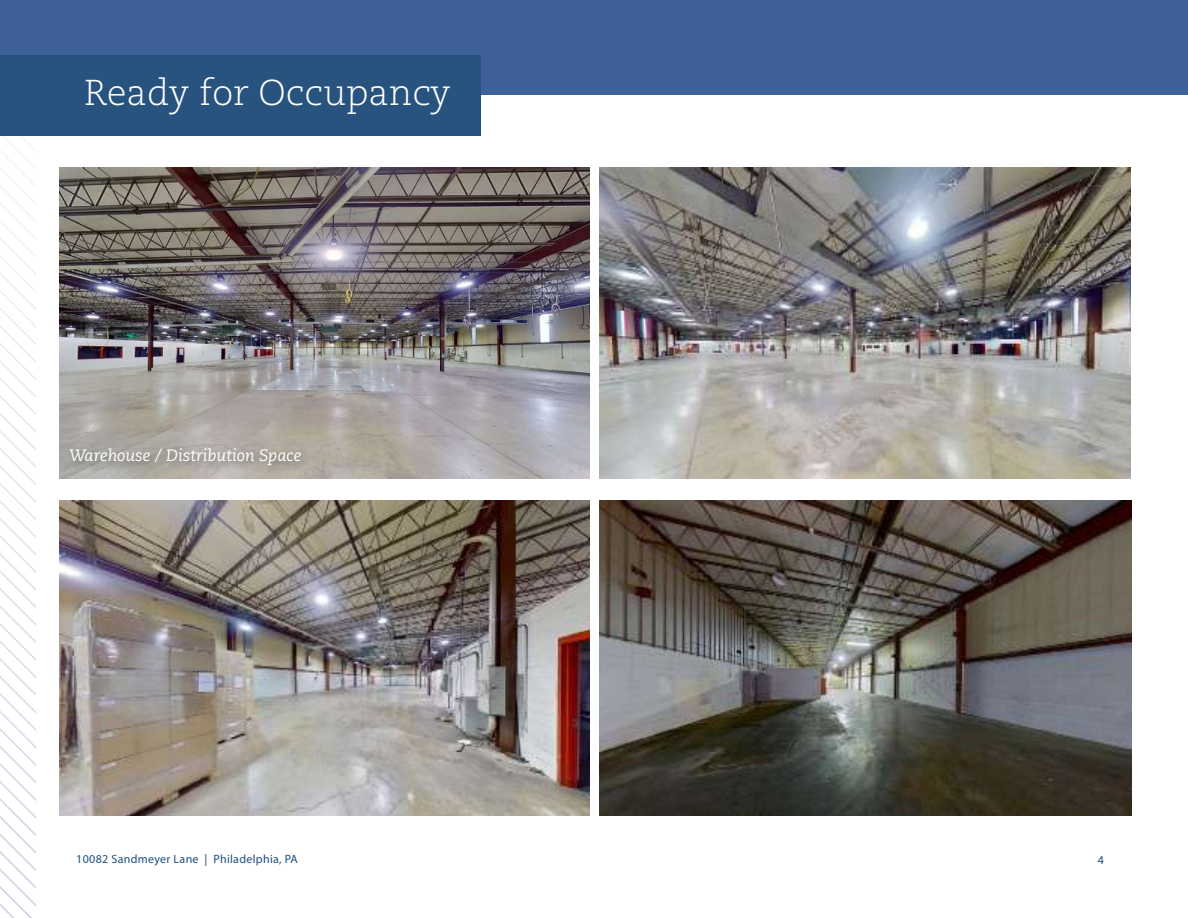
<style>
.page{position:relative;width:1188px;height:918px;background:#fff}
.page>*{position:absolute;margin:0;border:0;box-sizing:border-box;transform-origin:0 0}
.t1{font:300 36px "Caecilia LT Pro 45";color:#fff}
.t2{font:italic 16.5px "Caecilia LT Pro 56";color:#fff}
.t3{font:12px "Myriad Pro";letter-spacing:.025em;color:#1d507c}
</style>
<div class="page">
<svg style="left:0;top:155px;width:36px;height:763px"></svg>
<div style="left:0;top:0;width:1188px;height:94px;background:#3e619c"></div>
<img style="left:59px;top:167px;width:530px;height:311px">
<div style="left:0;top:56px;width:481px;height:80px;background:#27537e"></div>
<div style="left:66px;top:443px;width:246px;height:33px;background:#231f20;opacity:.5"></div>
<img style="left:599px;top:167px;width:531px;height:311px">
<img style="left:59px;top:500px;width:531px;height:316px">
<img style="left:599px;top:500px;width:533px;height:316px">
<h1 class="t1" style="left:84px;top:70px;width:368px">Ready for Occupancy</h1>
<h2 class="t2" style="left:69px;top:445px;width:234px">Warehouse / Distribution Space</h2>
<p class="t3" style="left:76px;top:852px;width:223px">10082 Sandmeyer Lane | Philadelphia, PA</p>
<p class="t3" style="left:84px;top:853px;width:212px">75 Lidgerwood Avenue | Elizabeth, NJ</p>
<p class="t3" style="left:1098px;top:853px;width:8px">4</p>
</div>
